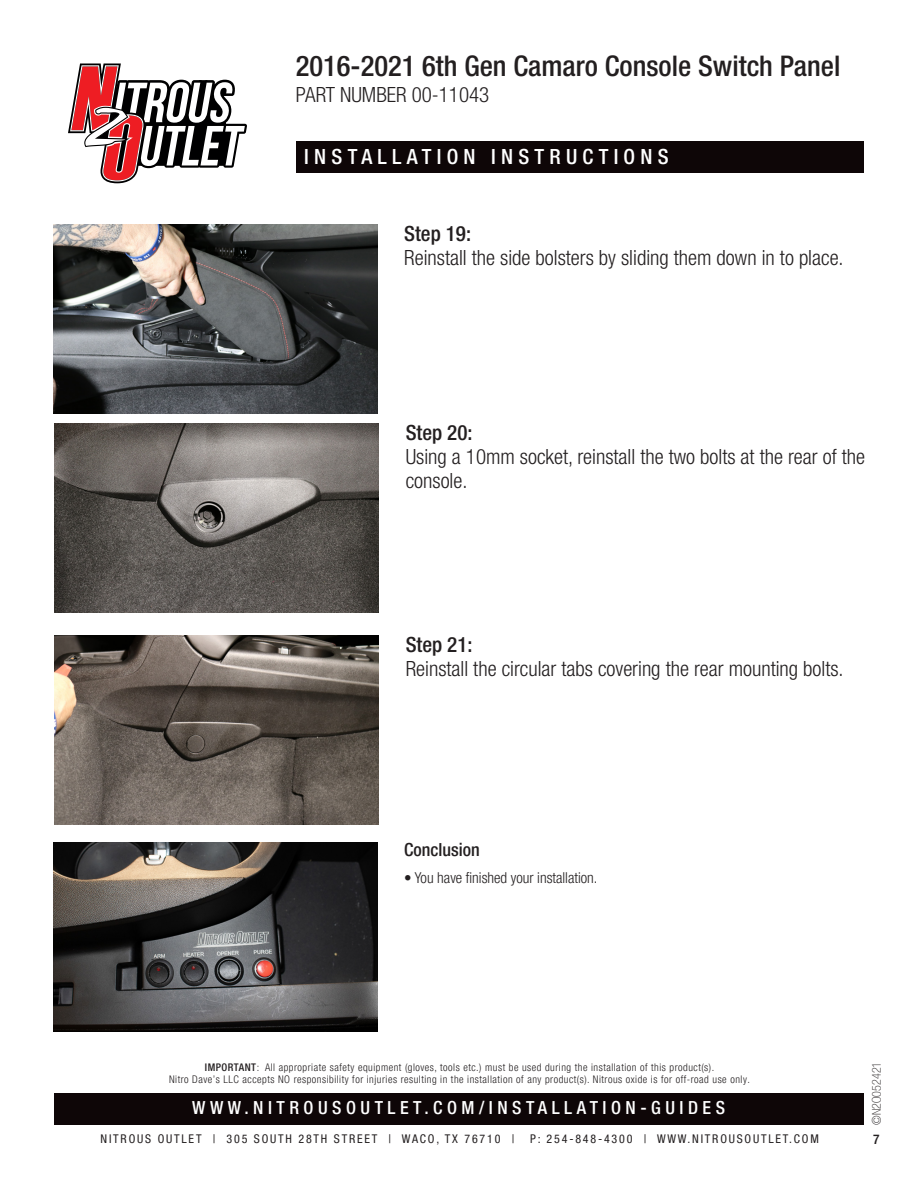
<style>
.page{position:relative;width:918px;height:1188px;background:#fff}
.page>*{position:absolute;margin:0;border:0;box-sizing:border-box;transform-origin:0 0}
.t1{font:500 condensed 28.5px "Helvetica Neue";color:#231f20}
.t2{font:300 condensed 21px/24px "Helvetica Neue";color:#231f20}
.t3{font:500 condensed 21px "Helvetica Neue";letter-spacing:.25em;color:#fff}
.t4{font:500 condensed 21px "Helvetica Neue";color:#231f20}
.t5{font:500 condensed 18px "Helvetica Neue LT Pro";letter-spacing:.25em;color:#fff}
.t6{font:500 condensed 18px "Helvetica Neue LT Pro";color:#231f20}
.t7{font:300 condensed 15px "Helvetica Neue LT Pro";color:#231f20}
.t8{font:500 condensed 13.5px "Helvetica Neue LT Pro";color:#231f20}
.t9{font:condensed 12px "Helvetica Neue LT Pro";letter-spacing:.15em;color:#231f20}
.t10{font:100 condensed 12px "Helvetica Neue LT Pro";color:#231f20}
.t11{font:300 condensed 10.5px/12px "Helvetica Neue LT Pro";letter-spacing:.05em;color:#231f20;text-align:center}
.s1{font-weight:500}
</style>
<div class="page">
<svg style="left:68px;top:63px;width:179px;height:120px"></svg>
<div style="left:297px;top:142px;width:567px;height:31px;background:#0e0607"></div>
<div style="left:54px;top:1093px;width:810px;height:32px;background:#0e0607"></div>
<img style="left:55px;top:424px;width:324px;height:189px">
<img style="left:55px;top:635px;width:324px;height:189px">
<img style="left:54px;top:225px;width:324px;height:189px">
<img style="left:54px;top:843px;width:324px;height:189px">
<h1 class="t1" style="left:296px;top:49px;width:546px">2016-2021 6th Gen Camaro Console Switch Panel</h1>
<h2 class="t2" style="left:296px;top:82px;width:195px">PART NUMBER 00-11043</h2>
<h2 class="t3" style="left:304px;top:144px;width:366px">INSTALLATION INSTRUCTIONS</h2>
<p class="t4" style="left:404px;top:221px;width:68px">Step 19:</p>
<p class="t2" style="left:404px;top:246px;width:441px">Reinstall the side bolsters by sliding them down in to place.</p>
<p class="t4" style="left:406px;top:420px;width:68px">Step 20:</p>
<p class="t2" style="left:406px;top:445px;width:461px">Using a 10mm socket, reinstall the two bolts at the rear of the console.</p>
<p class="t4" style="left:406px;top:632px;width:68px">Step 21:</p>
<p class="t2" style="left:406px;top:656px;width:439px">Reinstall the circular tabs covering the rear mounting bolts.</p>
<p class="t6" style="left:404px;top:838px;width:77px">Conclusion</p>
<p class="t7" style="left:404px;top:868px;width:195px">• You have finished your installation.</p>
<p class="t11" style="left:169px;top:1061px;width:582px"><span class="s1">IMPORTANT</span>: All appropriate safety equipment (gloves, tools etc.) must be used during the installation of this product(s).<br>Nitro Dave’s LLC accepts NO responsibility for injuries resulting in the installation of any product(s). Nitrous oxide is for off-road use only.</p>
<h3 class="t5" style="left:192px;top:1097px;width:534px">WWW.NITROUSOUTLET.COM/INSTALLATION-GUIDES</h3>
<p class="t9" style="left:101px;top:1132px;width:415px">NITROUS OUTLET | 305 SOUTH 28TH STREET | WACO, TX 76710 |</p>
<p class="t9" style="left:530px;top:1132px;width:290px">P: 254-848-4300 | WWW.NITROUSOUTLET.COM</p>
<p class="t10" style="left:870px;top:1125px;width:64px;rotate:-90deg">©N2O052421</p>
<p class="t8" style="left:873px;top:1131px;width:8px">7</p>
</div>
